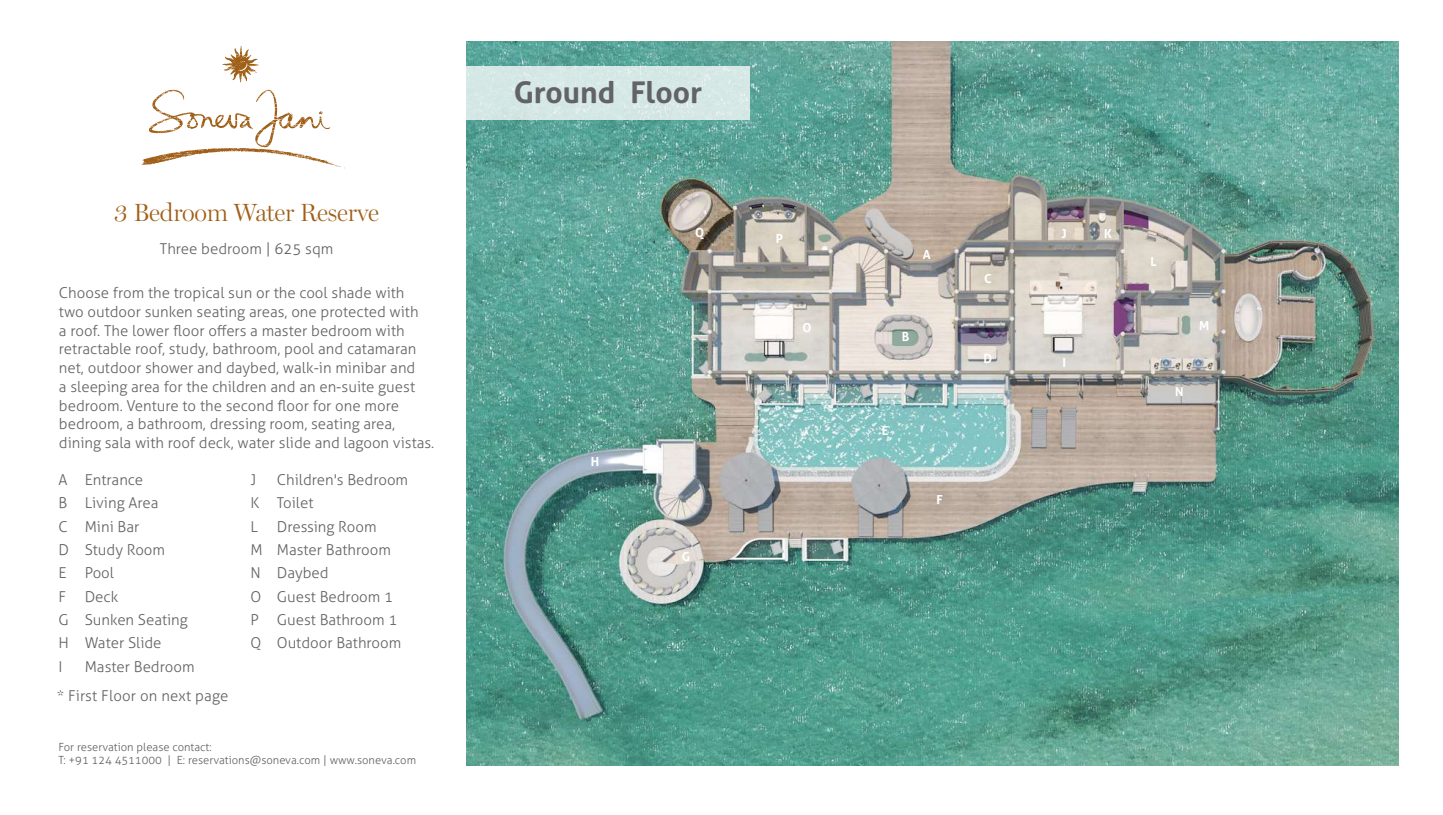
<style>
.page{position:relative;width:1443px;height:815px;background:#fff}
.page>*{position:absolute;margin:0;border:0;box-sizing:border-box;transform-origin:0 0}
.t1{font:700 30px "Aller";color:#636366}
.t2{font:300 25px "Miller Display";letter-spacing:-.01em;color:#a05f17}
.t3{font:300 15px/23.4px "Aller";color:#636366}
.t4{font:700 12.5px "Aller";color:#fff}
.t5{font:300 11.25px/13.8px "Aller";color:#636366}
</style>
<div class="page">
<img style="left:466px;top:42px;width:931px;height:723px">
<div style="left:466px;top:66px;width:283px;height:54px;background:#d5e8e5"></div>
<svg style="left:222px;top:46px;width:36px;height:36px"></svg>
<svg style="left:141px;top:89px;width:204px;height:80px"></svg>
<h2 class="t2" style="left:114px;top:198px;width:266px">3 Bedroom Water Reserve</h2>
<p class="t3" style="left:160px;top:237px;width:175px">Three bedroom | 625 sqm</p>
<p class="t3" style="left:59px;top:283px;width:377px;line-height:18.8px">Choose from the tropical sun or the cool shade with<br>two outdoor sunken seating areas, one protected with<br>a roof. The lower floor offers a master bedroom with retractable roof, study, bathroom, pool and catamaran net, outdoor shower and daybed, walk-in minibar and<br>a sleeping area for the children and an en-suite guest bedroom. Venture to the second floor for one more bedroom, a bathroom, dressing room, seating area, dining sala with roof deck, water slide and lagoon vistas.</p>
<p class="t3" style="left:58px;top:468px;width:131px">A Entrance<br>B Living Area<br>C Mini Bar<br>D Study Room<br>E Pool<br>F Deck<br>G Sunken Seating<br>H Water Slide<br>I</p>
<p class="t3" style="left:250px;top:468px;width:159px;text-indent:26px">Children's Bedroom<br>K Toilet<br>L</p>
<p class="t3" style="left:250px;top:468px;width:7px">J</p>
<p class="t3" style="left:250px;top:515px;width:152px;text-indent:26px">Dressing Room<br>M Master Bathroom<br>N Daybed<br>O Guest Bedroom 1<br>P Guest Bathroom 1<br>Q Outdoor Bathroom</p>
<p class="t3" style="left:85px;top:655px;width:111px">Master Bedroom</p>
<p class="t3" style="left:57px;top:684px;width:173px">* First Floor on next page</p>
<p class="t5" style="left:58px;top:740px;width:359px">For reservation please contact:<br>T: +91 124 4511000 | E: reservations@soneva.com | www.soneva.com</p>
<h1 class="t1" style="left:514px;top:74px;width:190px">GroundโFloor</h1>
<p class="t4" style="left:695px;top:225px;width:11px">Q</p>
<p class="t4" style="left:591px;top:454px;width:10px">H</p>
<p class="t4" style="left:681px;top:549px;width:10px">G</p>
<p class="t4" style="left:775px;top:231px;width:9px">P</p>
<p class="t4" style="left:922px;top:247px;width:9px">A</p>
<p class="t4" style="left:983px;top:271px;width:9px">C</p>
<p class="t4" style="left:1061px;top:226px;width:7px">J</p>
<p class="t4" style="left:1103px;top:226px;width:9px">K</p>
<p class="t4" style="left:1150px;top:253px;width:8px">L</p>
<p class="t4" style="left:802px;top:320px;width:11px">O</p>
<p class="t4" style="left:1198px;top:318px;width:12px">M</p>
<p class="t4" style="left:901px;top:328px;width:9px">B</p>
<p class="t4" style="left:881px;top:423px;width:8px">E</p>
<p class="t4" style="left:983px;top:351px;width:10px">D</p>
<p class="t4" style="left:1062px;top:355px;width:5px">I</p>
<p class="t4" style="left:1174px;top:384px;width:10px">N</p>
<p class="t4" style="left:936px;top:491px;width:8px">F</p>
</div>
